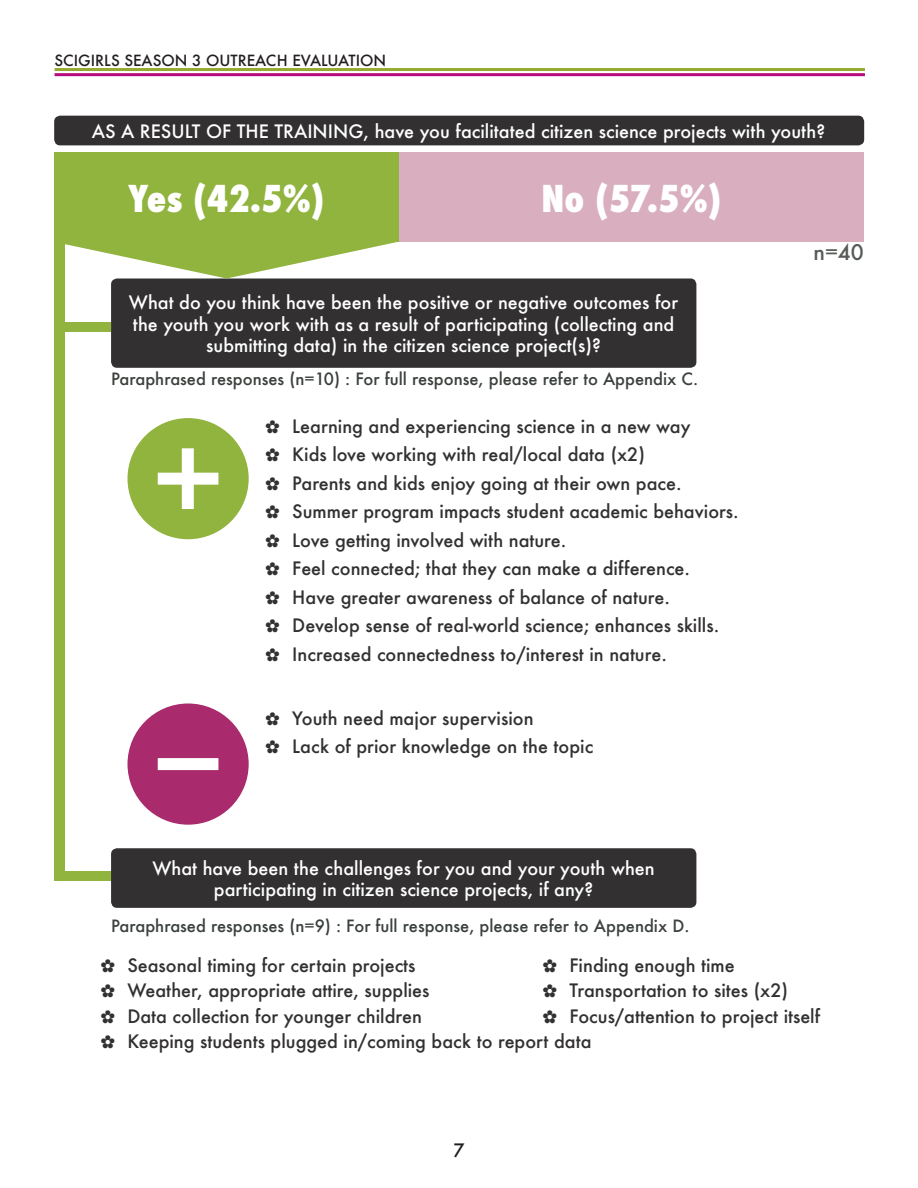
<style>
.page{position:relative;width:918px;height:1188px;background:#fff}
.page>*{position:absolute;margin:0;border:0;box-sizing:border-box;transform-origin:0 0}
.t1{font:800 condensed 36px "Futura";color:#fff}
.t2{font:500 21px "Futura";color:#575c58}
.t3{font:500 18px/28.5px "Futura";color:#323031}
.t4{font:500 18px/21.6px "Futura";color:#fff;text-align:center}
.t5{font:500 18px "Futura";color:#231f20}
.t6{font:500 16.5px "Futura";color:#3a403c}
.t7{font:500 15px "Futura";color:#231f20}
</style>
<div class="page">
<div style="left:59px;top:322px;width:52px;height:10px;background:#90b43e"></div>
<div style="left:65px;top:871px;width:51px;height:10px;background:#90b43e"></div>
<div style="left:54px;top:116px;width:810px;height:29px;background:#323031;border-radius:6px"></div>
<div style="left:111px;top:279px;width:585px;height:89px;background:#323031;border-radius:6px"></div>
<div style="left:111px;top:848px;width:585px;height:60px;background:#323031;border-radius:6px"></div>
<div style="left:399px;top:152px;width:465px;height:90px;background:#d9afbf"></div>
<div style="left:54px;top:152px;width:345px;height:90px;background:#90b43e"></div>
<svg style="left:65px;top:242px;width:333px;height:37px"></svg>
<div style="left:54px;top:230px;width:11px;height:651px;background:#90b43e"></div>
<div style="left:128px;top:704px;width:121px;height:121px;background:#a92b6d;border-radius:50%"></div>
<div style="left:158px;top:758px;width:60px;height:12px;background:#fff"></div>
<div style="left:128px;top:418px;width:121px;height:121px;background:#90b43e;border-radius:50%"></div>
<div style="left:158px;top:473px;width:60px;height:12px;background:#fff"></div>
<div style="left:182px;top:448px;width:12px;height:61px;background:#fff"></div>
<hr style="left:55px;top:73px;width:810px;height:3px;background:#b60b7f">
<hr style="left:55px;top:68px;width:810px;height:3px;background:#94ab30">
<p class="t7" style="left:55px;top:51px;width:333px">SCIGIRLS SEASON 3 OUTREACH EVALUATION</p>
<p class="t4" style="left:92px;top:120px;width:735px">AS A RESULT OF THE TRAINING, have you facilitated citizen science projects with youth?</p>
<h1 class="t1" style="left:128px;top:174px;width:198px">Yes (42.5%)</h1>
<h1 class="t1" style="left:541px;top:174px;width:182px">No (57.5%)</h1>
<p class="t4" style="left:129px;top:291px;width:551px">What do you think have been the positive or negative outcomes for the youth you work with as a result of participating (collecting and submitting data) in the citizen science project(s)?</p>
<p class="t6" style="left:111px;top:368px;width:589px">Paraphrased responses (n=10) : For full response, please refer to Appendix C.</p>
<p class="t3" style="left:265px;top:412px;width:475px">✿ Learning and experiencing science in a new way<br>✿ Kids love working with real/local data (x2)<br>✿ Parents and kids enjoy going at their own pace.<br>✿ Summer program impacts student academic behaviors. ✿ Love getting involved with nature.<br>✿ Feel connected; that they can make a difference.<br>✿ Have greater awareness of balance of nature.<br>✿ Develop sense of real-world science; enhances skills.<br>✿ Increased connectedness to/interest in nature.</p>
<p class="t3" style="left:265px;top:704px;width:330px">✿ Youth need major supervision<br>✿ Lack of prior knowledge on the topic</p>
<p class="t4" style="left:152px;top:857px;width:504px">What have been the challenges for you and your youth when participating in citizen science projects, if any?</p>
<p class="t6" style="left:111px;top:914px;width:580px">Paraphrased responses (n=9) : For full response, please refer to Appendix D.</p>
<p class="t2" style="left:813px;top:238px;width:52px">n=40</p>
<p class="t3" style="left:100px;top:952px;width:493px;line-height:25.2px">✿ Seasonal timing for certain projects<br>✿ Weather, appropriate attire, supplies<br>✿ Data collection for younger children<br>✿ Keeping students plugged in/coming back to report data</p>
<p class="t3" style="left:542px;top:952px;width:279px;line-height:25.5px">✿ Finding enough time<br>✿ Transportation to sites (x2)<br>✿ Focus/attention to project itself</p>
<p class="t5" style="left:453px;top:1138px;width:13px">7</p>
</div>
